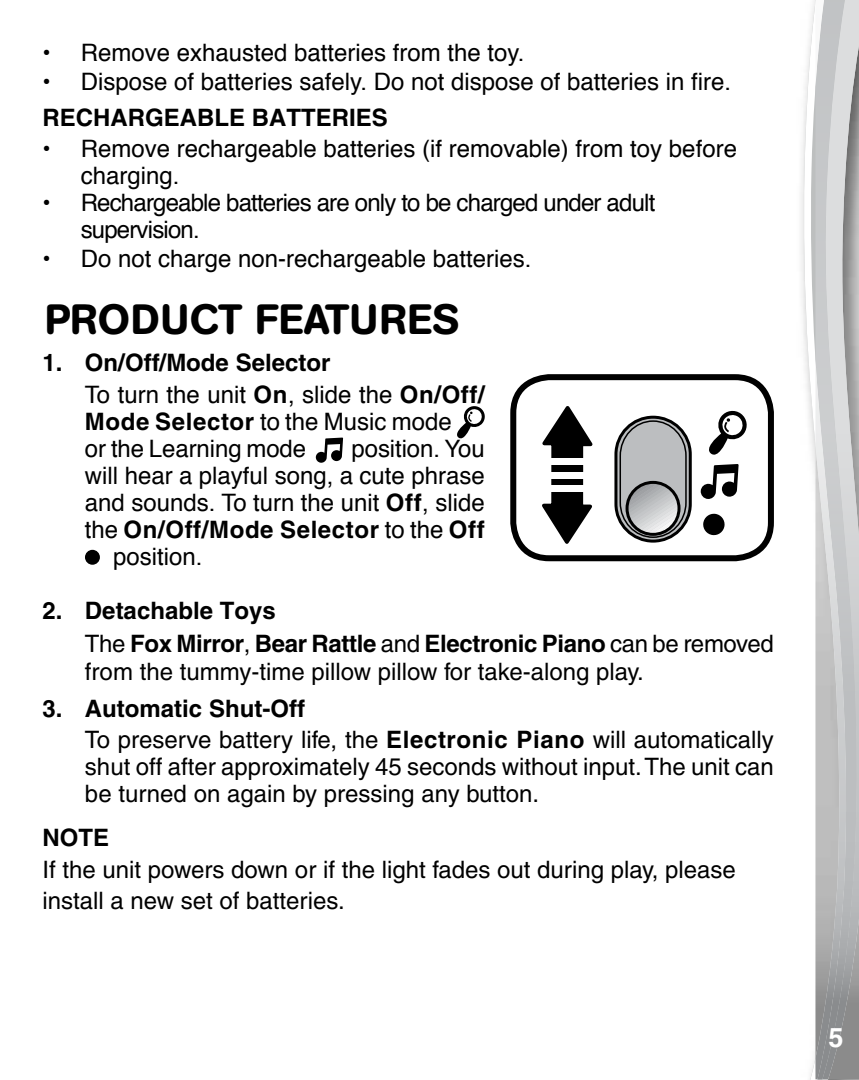
<style>
.page{position:relative;width:859px;height:1080px;background:#fff}
.page>*{position:absolute;margin:0;border:0;box-sizing:border-box;transform-origin:0 0}
.t1{font:500 42px "AG Book Rounded";letter-spacing:.02em;color:#000}
.t2{font:700 27px "Helvetica";color:#fff}
.t3{font:24px/27px "Helvetica";color:#000}
.t4{font:500 24px/31.2px "Helvetica";color:#000}
.t5{font:700 24px/31.2px "Helvetica";color:#000}
.t6{font:24px/27px "Helvetica";letter-spacing:-.035em;color:#000}
.t7{font:700 24px "Helvetica";letter-spacing:.025em;color:#000}
.s1{font-weight:400}
.s2{font-weight:700}
.s3{font-weight:500}
</style>
<div class="page">
<svg style="left:803px;top:0;width:12px;height:1080px"></svg>
<svg style="left:815px;top:1079px;width:13px;height:1px"></svg>
<img style="left:858px;top:0;width:1px;height:1079px">
<img style="left:848px;top:0;width:10px;height:1079px">
<img style="left:815px;top:0;width:33px;height:1079px">
<svg style="left:457px;top:406px;width:28px;height:33px"></svg>
<svg style="left:316px;top:438px;width:27px;height:25px"></svg>
<div style="left:85px;top:550px;width:15px;height:15px;background:#000;border-radius:50%"></div>
<div style="left:510px;top:374px;width:264px;height:187px;border:6px solid #000;border-radius:36px"></div>
<div style="left:614px;top:416px;width:78px;height:127px;border:3px solid #000;border-radius:37px"></div>
<svg style="left:520px;top:383px;width:167px;height:179px"></svg>
<div style="left:547px;top:485px;width:39px;height:7px;background:#fff"></div>
<div style="left:547px;top:472px;width:39px;height:6px;background:#fff"></div>
<div style="left:547px;top:459px;width:39px;height:6px;background:#fff"></div>
<svg style="left:700px;top:410px;width:47px;height:126px"></svg>
<p class="t3" style="left:42px;top:40px;width:484px">• Remove exhausted batteries from the toy.</p>
<p class="t3" style="left:42px;top:69px;width:690px">• Dispose of batteries safely. Do not dispose of batteries in fire.</p>
<p class="t5" style="left:42px;top:101px;width:347px">RECHARGEABLE BATTERIES</p>
<p class="t3" style="left:81px;top:137px;width:658px;text-indent:-38px">• Remove rechargeable batteries (if removable) from toy before charging.</p>
<p class="t6" style="left:81px;top:191px;width:576px;text-indent:-38px">• Rechargeable batteries are only to be charged under adult supervision.</p>
<p class="t3" style="left:42px;top:246px;width:491px">• Do not charge non-rechargeable batteries.</p>
<h1 class="t1" style="left:45px;top:295px;width:416px">PRODUCT FEATURES</h1>
<p class="t5" style="left:85px;top:347px;width:401px;text-indent:-43px">1. On/Off/Mode Selector<br><span class="s1">To turn the unit</span> On<span class="s1">, slide the</span> On/Off/</p>
<p class="t3" style="left:85px;top:409px;width:368px"><span class="s2">Mode Selector</span> to the Music mode or the Learning mode</p>
<p class="t3" style="left:352px;top:436px;width:135px">position. You</p>
<p class="t3" style="left:85px;top:463px;width:401px">will hear a playful song, a cute phrase</p>
<p class="t3" style="left:85px;top:490px;width:401px">and sounds. To turn the unit <span class="s2">Off</span>, slide</p>
<p class="t7" style="left:85px;top:515px;width:401px"><span class="s1">the</span> On/Off/Mode Selector <span class="s1">to the</span> Off</p>
<p class="t3" style="left:113px;top:544px;width:91px">position.</p>
<p class="t5" style="left:85px;top:594px;width:690px;line-height:32.7px;text-indent:-43px">2. Detachable Toys<br><span class="s3">The</span> Fox Mirror<span class="s3">,</span> Bear Rattle <span class="s3">and</span> Electronic Piano <span class="s3">can be removed</span></p>
<p class="t4" style="left:85px;top:656px;width:560px">from the tummy-time pillow pillow for take-along play.</p>
<p class="t4" style="left:85px;top:693px;width:690px;text-indent:-43px"><span class="s2">3. Automatic Shut-Off<br></span>To preserve battery life, the <span class="s2">Electronic Piano</span> will automatically</p>
<p class="t4" style="left:85px;top:753px;width:690px;line-height:27px">shut off after approximately 45 seconds without input. The unit can be turned on again by pressing any button.</p>
<p class="t5" style="left:42px;top:822px;width:68px">NOTE</p>
<p class="t4" style="left:42px;top:853px;width:695px">If the unit powers down or if the light fades out during play, please install a new set of batteries.</p>
<p class="t2" style="left:828px;top:1021px;width:17px">5</p>
</div>
